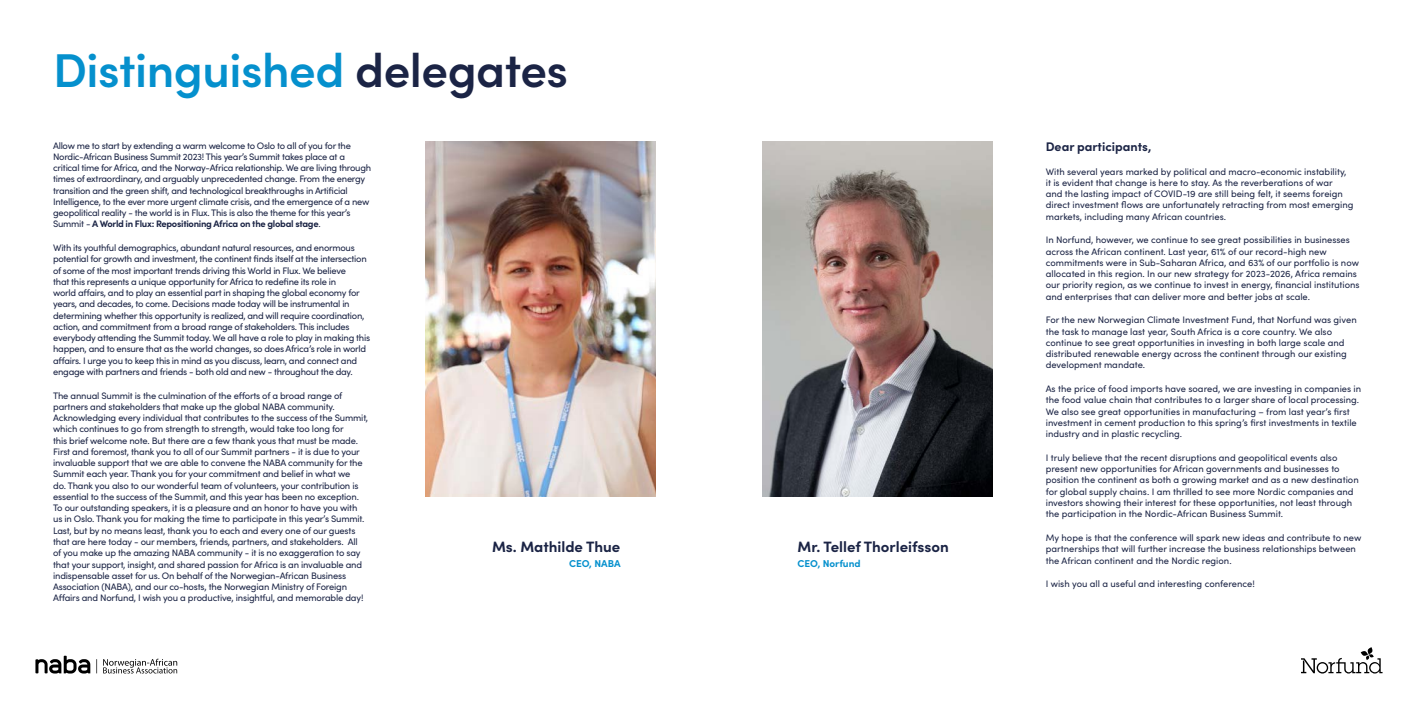
<style>
.page{position:relative;width:1418px;height:709px;background:#fff}
.page>*{position:absolute;margin:0;border:0;box-sizing:border-box;transform-origin:0 0}
.t1{font:600 47.5px "Sofia Pro";letter-spacing:-.01em;color:#0590cd}
.Bio_-_Name{font:700 15px "Sofia Pro";color:#1b2445}
.Ingress{font:700 12.5px "Sofia Pro";color:#1b2445}
.Bio_-_Title{font:700 10px "Sofia Pro";color:#0590cd}
.Body_text_smaller{font:9.38px/11.2px "Sofia Pro";letter-spacing:-.02em;color:#1b2445}
.Body_text_smaller-2{font:9.38px/11.2px "Sofia Pro";color:#1b2445}
.s1{color:#1b2445}
.s2{font-weight:700}
</style>
<div class="page">
<img style="left:425px;top:142px;width:231px;height:354px">
<img style="left:762px;top:142px;width:230px;height:354px">
<svg style="left:35px;top:655px;width:142px;height:18px"></svg>
<svg style="left:1301px;top:647px;width:81px;height:26px"></svg>
<h1 class="t1" style="left:53px;top:35px;width:516px">Distinguished <span class="s1">delegates</span></h1>
<p class="Body_text_smaller" style="left:53px;top:139px;width:319px">Allow me to start by extending a warm welcome to Oslo to all of you for the Nordic-African Business Summit 2023! This year’s Summit takes place at a critical time for Africa, and the Norway-Africa relationship. We are living through times of extraordinary, and arguably unprecedented change. From the energy transition and the green shift, and technological breakthroughs in Artificial Intelligence, to the ever more urgent climate crisis, and the emergence of a new geopolitical reality - the world is in Flux. This is also the theme for this year’s Summit - <span class="s2">A World in Flux: Repositioning Africa on the global stage</span>.</p>
<p class="Body_text_smaller" style="left:53px;top:242px;width:318px">With its youthful demographics, abundant natural resources, and enormous potential for growth and investment, the continent finds itself at the intersection of some of the most important trends driving this World in Flux. We believe<br>that this represents a unique opportunity for Africa to redefine its role in<br>world affairs, and to play an essential part in shaping the global economy for years, and decades, to come. Decisions made today will be instrumental in determining whether this opportunity is realized, and will require coordination, action, and commitment from a broad range of stakeholders. This includes everybody attending the Summit today. We all have a role to play in making this happen, and to ensure that as the world changes, so does Africa’s role in world affairs. I urge you to keep this in mind as you discuss, learn, and connect and engage with partners and friends - both old and new - throughout the day.</p>
<p class="Body_text_smaller" style="left:53px;top:389px;width:316px">The annual Summit is the culmination of the efforts of a broad range of partners and stakeholders that make up the global NABA community.<br>Acknowledging every individual that contributes to the success of the Summit, which continues to go from strength to strength, would take too long for<br>this brief welcome note. But there are a few thank yous that must be made.<br>First and foremost, thank you to all of our Summit partners - it is due to your invaluable support that we are able to convene the NABA community for the Summit each year. Thank you for your commitment and belief in what we<br>do. Thank you also to our wonderful team of volunteers, your contribution is essential to the success of the Summit, and this year has been no exception.<br>To our outstanding speakers, it is a pleasure and an honor to have you with us in Oslo. Thank you for making the time to participate in this year’s Summit.<br>Last, but by no means least, thank you to each and every one of our guests that are here today - our members, friends, partners, and stakeholders. All of you make up the amazing NABA community - it is no exaggeration to say that your support, insight, and shared passion for Africa is an invaluable and indispensable asset for us. On behalf of the Norwegian-African Business Association (NABA), and our co-hosts, the Norwegian Ministry of Foreign Affairs and Norfund, I wish you a productive, insightful, and memorable day!</p>
<p class="Bio_-_Name" style="left:492px;top:534px;width:130px">Ms. Mathilde Thue</p>
<p class="Bio_-_Title" style="left:569px;top:555px;width:53px">CEO, NABA</p>
<p class="Bio_-_Name" style="left:797px;top:534px;width:153px">Mr. Tellef Thorleifsson</p>
<p class="Bio_-_Title" style="left:797px;top:555px;width:65px">CEO, Norfund</p>
<p class="Ingress" style="left:1045px;top:137px;width:107px">Dear participants,</p>
<p class="Body_text_smaller-2" style="left:1045px;top:165px;width:309px">With several years marked by political and macro-economic instability, it is evident that change is here to stay. As the reverberations of war<br>and the lasting impact of COVID-19 are still being felt, it seems foreign direct investment flows are unfortunately retracting from most emerging markets, including many African countries.</p>
<p class="Body_text_smaller-2" style="left:1045px;top:234px;width:315px">In Norfund, however, we continue to see great possibilities in businesses across the African continent. Last year, 61% of our record-high new commitments were in Sub-Saharan Africa, and 63% of our portfolio is now allocated in this region. In our new strategy for 2023-2026, Africa remains our priority region, as we continue to invest in energy, financial institutions and enterprises that can deliver more and better jobs at scale.</p>
<p class="Body_text_smaller-2" style="left:1045px;top:314px;width:312px">For the new Norwegian Climate Investment Fund, that Norfund was given the task to manage last year, South Africa is a core country. We also continue to see great opportunities in investing in both large scale and distributed renewable energy across the continent through our existing development mandate.</p>
<p class="Body_text_smaller-2" style="left:1045px;top:383px;width:317px">As the price of food imports have soared, we are investing in companies in the food value chain that contributes to a larger share of local processing.<br>We also see great opportunities in manufacturing – from last year’s first investment in cement production to this spring’s first investments in textile industry and in plastic recycling.</p>
<p class="Body_text_smaller-2" style="left:1045px;top:451px;width:314px">I truly believe that the recent disruptions and geopolitical events also present new opportunities for African governments and businesses to position the continent as both a growing market and as a new destination for global supply chains. I am thrilled to see more Nordic companies and investors showing their interest for these opportunities, not least through the participation in the Nordic-African Business Summit.</p>
<p class="Body_text_smaller-2" style="left:1045px;top:531px;width:317px">My hope is that the conference will spark new ideas and contribute to new partnerships that will further increase the business relationships between the African continent and the Nordic region.</p>
<p class="Body_text_smaller-2" style="left:1045px;top:578px;width:210px">I wish you all a useful and interesting conference!</p>
</div>
